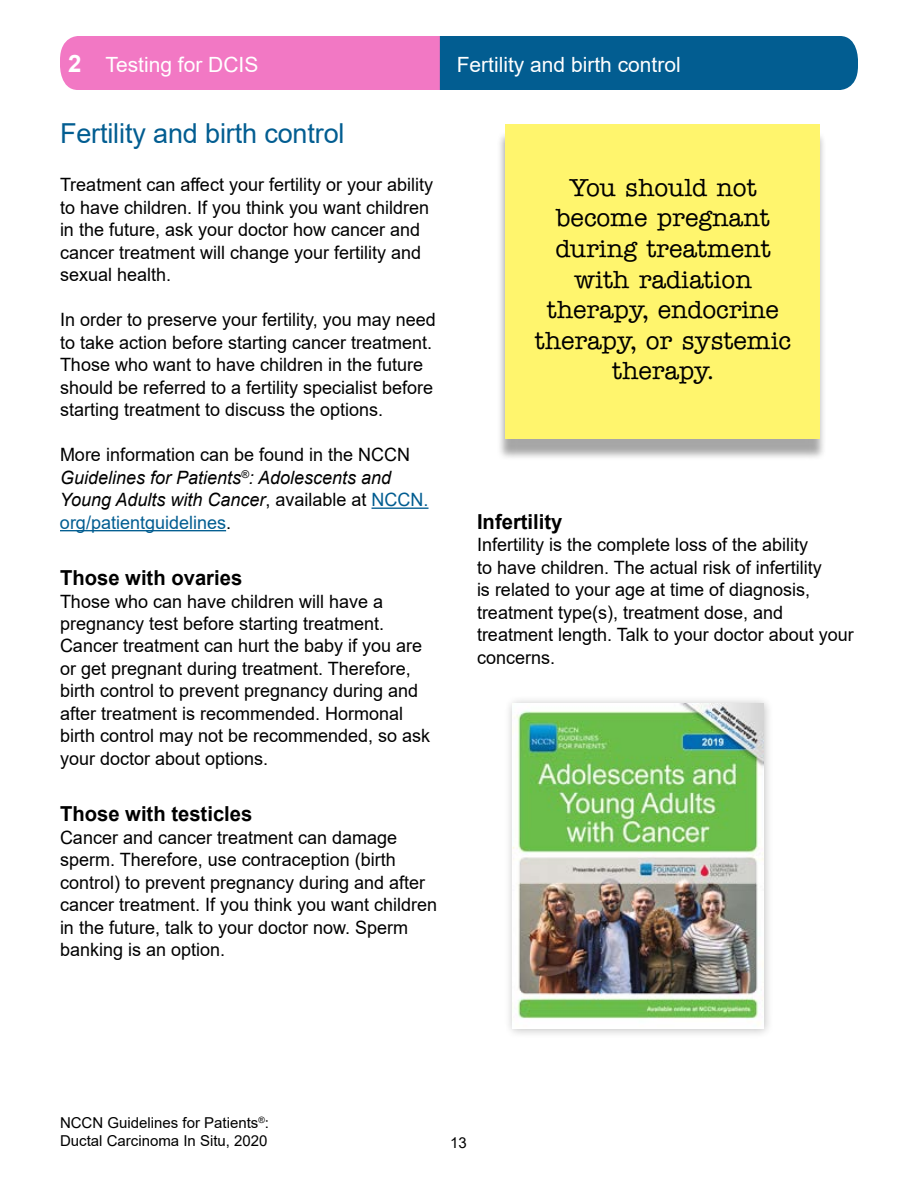
<style>
.page{position:relative;width:918px;height:1188px;background:#fff}
.page>*{position:absolute;margin:0;border:0;box-sizing:border-box;transform-origin:0 0}
.t1{font:27.6px "Arial";letter-spacing:-.005em;color:#025d91}
.t2{font:500 24.75px/30.6px "American Typewriter Std";color:#000;text-align:center}
.t3{font:21px "Arial";color:#fff}
.t4{font:700 20.7px "Arial";color:#000}
.t5{font:18.3px/22.5px "Arial";color:#000}
.t6{font:italic 18.3px/22.5px "Arial";color:#000}
.t7{font:15px/18px "Arial";color:#000}
.s1{font-weight:700;font-size:24px}
.s2{font-style:normal}
.s3{font-style:normal;color:#025d91}
</style>
<div class="page">
<svg style="left:60px;top:36px;width:798px;height:54px;background:#756aa9"></svg>
<hr style="left:372px;top:508px;width:57px;height:1px;background:#025d91">
<hr style="left:60px;top:530px;width:166px;height:1px;background:#025d91">
<div style="left:504px;top:694px;width:270px;height:345px;background:#000;opacity:.25"></div>
<img style="left:512px;top:703px;width:252px;height:326px">
<div style="left:498px;top:131px;width:329px;height:329px;background:#000;opacity:.35"></div>
<div style="left:506px;top:124px;width:314px;height:315px;background:#fff56d"></div>
<p class="t3" style="left:68px;top:50px;width:192px"><span class="s1">2</span> Testing for DCIS</p>
<p class="t3" style="left:457px;top:50px;width:226px">Fertility and birth control</p>
<h1 class="t1" style="left:60px;top:115px;width:286px">Fertility and birth control</h1>
<p class="t5" style="left:60px;top:173px;width:375px">Treatment can affect your fertility or your ability to have children. If you think you want children in the future, ask your doctor how cancer and cancer treatment will change your fertility and sexual health.</p>
<p class="t5" style="left:60px;top:308px;width:377px">In order to preserve your fertility, you may need to take action before starting cancer treatment.<br>Those who want to have children in the future should be referred to a fertility specialist before starting treatment to discuss the options.</p>
<p class="t6" style="left:60px;top:444px;width:370px"><span class="s2">More information can be found in the NCCN </span>Guidelines for Patients<sup>®</sup>: Adolescents and Young Adults with Cancer<span class="s2">, available at</span> <span class="s3">NCCN. org/patientguidelines</span><span class="s2">.</span></p>
<p class="t4" style="left:60px;top:563px;width:184px">Those with ovaries</p>
<p class="t5" style="left:60px;top:590px;width:372px">Those who can have children will have a pregnancy test before starting treatment.<br>Cancer treatment can hurt the baby if you are or get pregnant during treatment. Therefore, birth control to prevent pregnancy during and after treatment is recommended. Hormonal birth control may not be recommended, so ask your doctor about options.</p>
<p class="t4" style="left:60px;top:799px;width:194px">Those with testicles</p>
<p class="t5" style="left:60px;top:826px;width:379px">Cancer and cancer treatment can damage sperm. Therefore, use contraception (birth control) to prevent pregnancy during and after cancer treatment. If you think you want children in the future, talk to your doctor now. Sperm banking is an option.</p>
<h2 class="t2" style="left:535px;top:172px;width:258px">You should not become pregnant during treatment with radiation therapy, endocrine therapy, or systemic therapy.</h2>
<p class="t4" style="left:477px;top:507px;width:87px">Infertility</p>
<p class="t5" style="left:477px;top:533px;width:378px">Infertility is the complete loss of the ability<br>to have children. The actual risk of infertility<br>is related to your age at time of diagnosis, treatment type(s), treatment dose, and treatment length. Talk to your doctor about your concerns.</p>
<p class="t7" style="left:60px;top:1114px;width:211px">NCCN Guidelines for Patients<sup>®</sup>:<br>Ductal Carcinoma In Situ, 2020</p>
<p class="t7" style="left:450px;top:1133px;width:18px">13</p>
</div>
